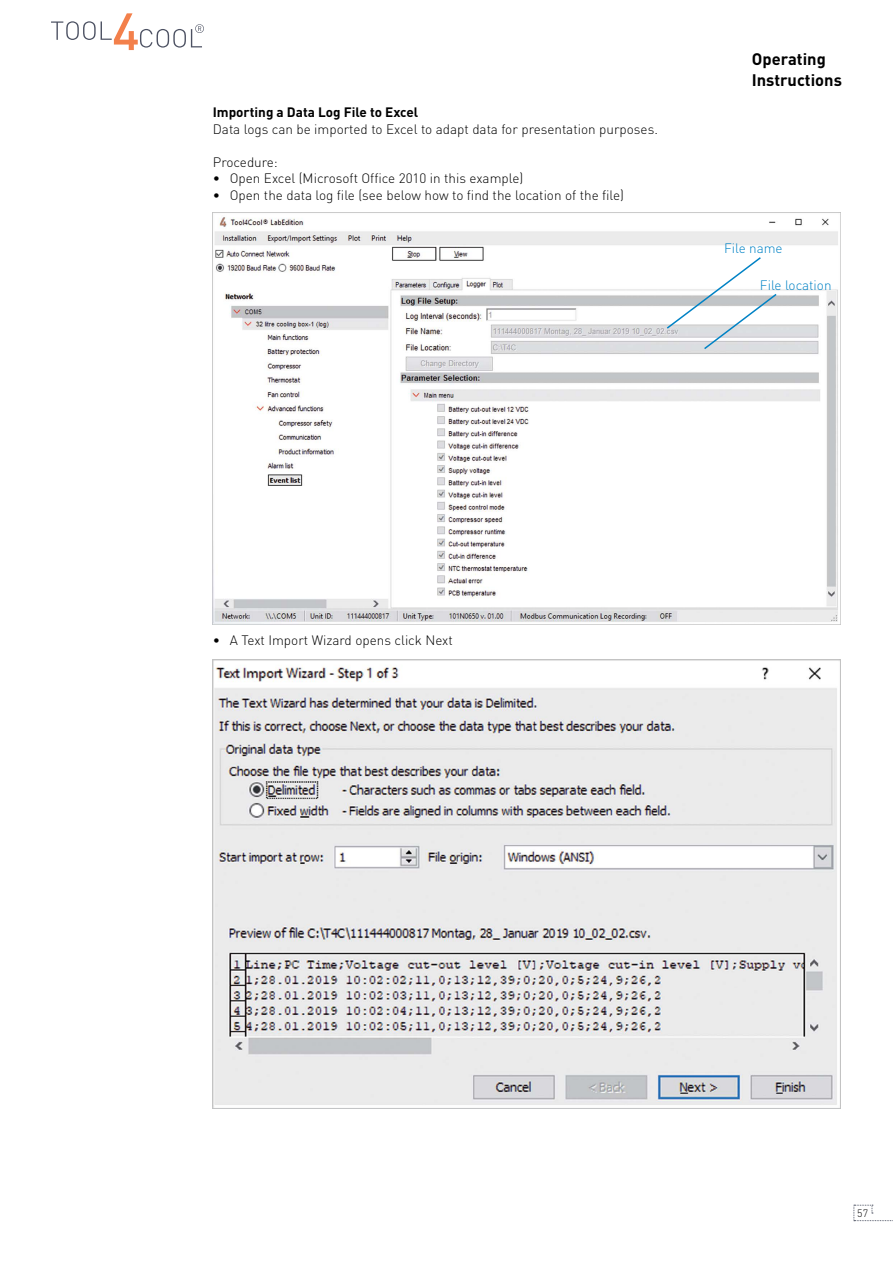
<style>
.page{position:relative;width:893px;height:1263px;background:#fff}
.page>*{position:absolute;margin:0;border:0;box-sizing:border-box;transform-origin:0 0}
.t1{font:700 16.5px/21px "DIN";color:#000}
.t2{font:300 13.5px "DIN";color:#000}
.t3{font:700 13.5px "DIN";color:#000}
.t4{font:300 13.5px "DIN";color:#0082c5}
.t5{font:300 10.5px "DIN";color:#000}
</style>
<div class="page">
<svg style="left:51px;top:13px;width:153px;height:37px"></svg>
<svg style="left:853px;top:1205px;width:40px;height:16px"></svg>
<img style="left:213px;top:213px;width:628px;height:412px">
<svg style="left:665px;top:256px;width:113px;height:95px"></svg>
<img style="left:213px;top:659px;width:628px;height:450px">
<p class="t3" style="left:213px;top:103px;width:207px">Importing a Data Log File to Excel</p>
<p class="t2" style="left:213px;top:120px;width:447px">Data logs can be imported to Excel to adapt data for presentation purposes.</p>
<p class="t2" style="left:213px;top:153px;width:67px">Procedure:</p>
<p class="t2" style="left:213px;top:170px;width:312px">• Open Excel (Microsoft Office 2010 in this example)</p>
<p class="t2" style="left:213px;top:186px;width:413px">• Open the data log file (see below how to find the location of the file)</p>
<p class="t1" style="left:752px;top:48px;width:92px">Operating<br>Instructions</p>
<p class="t4" style="left:724px;top:240px;width:60px">File name</p>
<p class="t4" style="left:760px;top:277px;width:73px">File location</p>
<p class="t2" style="left:213px;top:632px;width:242px">• A Text Import Wizard opens click Next</p>
<p class="t5" style="left:857px;top:1207px;width:12px">57</p>
</div>
